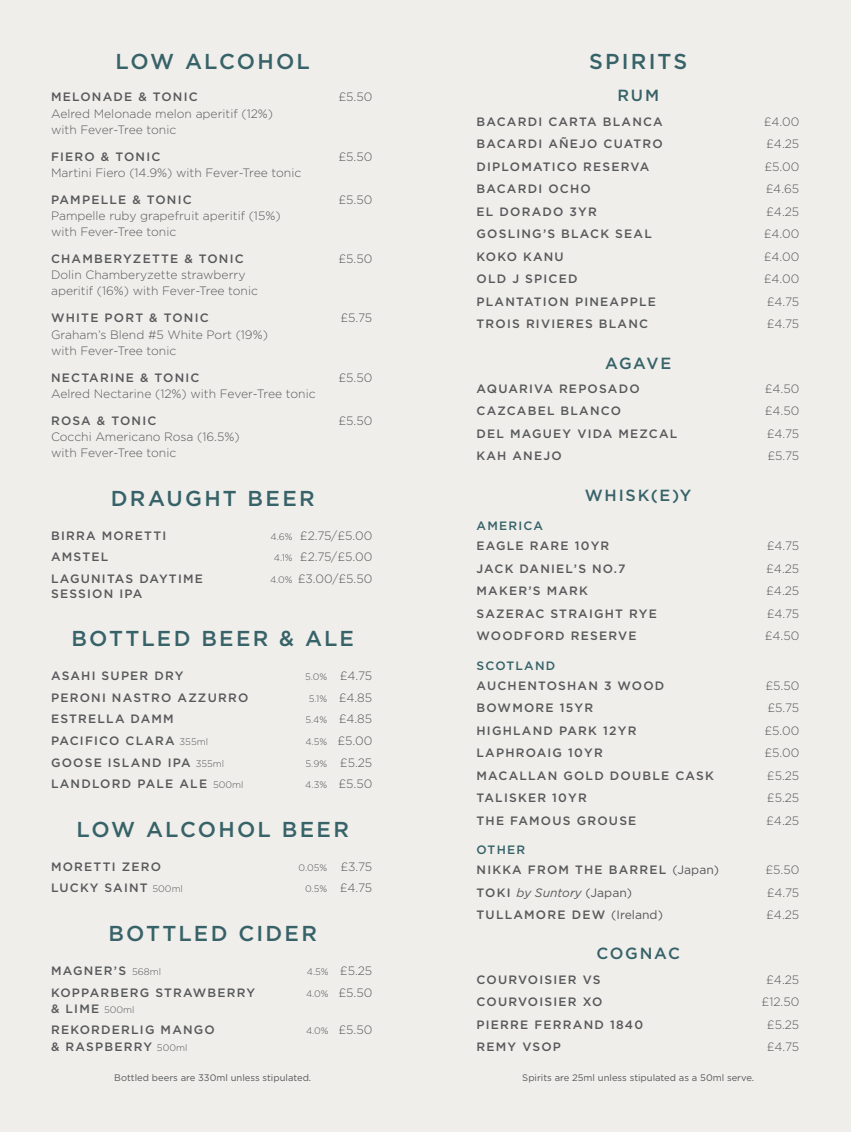
<style>
.page{position:relative;width:851px;height:1132px;background:#fff}
.page>*{position:absolute;margin:0;border:0;box-sizing:border-box;transform-origin:0 0}
.t1{font:500 21.6px "Gotham";letter-spacing:.105em;color:#366268}
.t2{font:500 16.2px "Gotham";letter-spacing:.105em;color:#366268}
.t3{font:500 12.15px "Gotham";letter-spacing:.1em;color:#57585a}
.t4{font:300 12.15px "Gotham";color:#57585a}
.t5{font:500 12.15px "Gotham";letter-spacing:.1em;color:#366268}
.t6{font:italic 12.15px "Gotham";color:#57585a}
.t7{font:9.45px "Gotham";color:#57585a}
.t8{font:300 9.45px "Gotham";color:#57585a}
.s1{font-size:9.45px}
.s2{font-weight:300;font-size:9.45px}
.s3{font-size:12.15px}
.s4{font-weight:400}
.s5{font-weight:500;font-style:normal}
.s6{font-style:normal}
</style>
<div class="page">
<div style="left:0;top:0;width:850px;height:1131px;background:#efeeeb"></div>
<p class="t1" style="left:115px;top:49px;width:196px">LOW ALCOHOL</p>
<p class="t3" style="left:51px;top:90px;width:148px">MELONADE &amp; TONIC</p>
<p class="t4" style="left:338px;top:89px;width:35px">£5.50</p>
<p class="t4" style="left:51px;top:106px;width:223px">Aelred Melonade melon aperitif (12%)</p>
<p class="t4" style="left:51px;top:122px;width:127px">with Fever-Tree tonic</p>
<p class="t3" style="left:51px;top:149px;width:111px">FIERO &amp; TONIC</p>
<p class="t4" style="left:338px;top:149px;width:35px">£5.50</p>
<p class="t4" style="left:51px;top:165px;width:252px">Martini Fiero (14.9%) with Fever-Tree tonic</p>
<p class="t3" style="left:51px;top:192px;width:142px">PAMPELLE &amp; TONIC</p>
<p class="t4" style="left:338px;top:192px;width:35px">£5.50</p>
<p class="t4" style="left:51px;top:208px;width:231px">Pampelle ruby grapefruit aperitif (15%)</p>
<p class="t4" style="left:51px;top:224px;width:127px">with Fever-Tree tonic</p>
<p class="t3" style="left:51px;top:252px;width:194px">CHAMBERYZETTE &amp; TONIC</p>
<p class="t4" style="left:338px;top:251px;width:35px">£5.50</p>
<p class="t4" style="left:51px;top:267px;width:196px">Dolin Chamberyzette strawberry</p>
<p class="t4" style="left:51px;top:283px;width:208px">aperitif (16%) with Fever-Tree tonic</p>
<p class="t3" style="left:51px;top:311px;width:159px">WHITE PORT &amp; TONIC</p>
<p class="t4" style="left:340px;top:310px;width:33px">£5.75</p>
<p class="t4" style="left:51px;top:326px;width:218px">Graham’s Blend #5 White Port (19%)</p>
<p class="t4" style="left:51px;top:342px;width:127px">with Fever-Tree tonic</p>
<p class="t3" style="left:51px;top:370px;width:150px">NECTARINE &amp; TONIC</p>
<p class="t4" style="left:338px;top:369px;width:35px">£5.50</p>
<p class="t4" style="left:51px;top:386px;width:266px">Aelred Nectarine (12%) with Fever-Tree tonic</p>
<p class="t3" style="left:51px;top:413px;width:107px">ROSA &amp; TONIC</p>
<p class="t4" style="left:338px;top:413px;width:35px">£5.50</p>
<p class="t4" style="left:51px;top:429px;width:190px">Cocchi Americano Rosa (16.5%)</p>
<p class="t4" style="left:51px;top:445px;width:127px">with Fever-Tree tonic</p>
<p class="t1" style="left:111px;top:485px;width:205px">DRAUGHT BEER</p>
<p class="t3" style="left:51px;top:528px;width:117px">BIRRA MORETTI</p>
<p class="t4" style="left:270px;top:527px;width:103px"><span class="s1">4.6%</span> £2.75/£5.00</p>
<p class="t3" style="left:51px;top:550px;width:59px">AMSTEL</p>
<p class="t4" style="left:274px;top:549px;width:100px"><span class="s1">4.1%</span> £2.75/£5.00</p>
<p class="t3" style="left:51px;top:571px;width:153px">LAGUNITAS DAYTIME</p>
<p class="t4" style="left:270px;top:571px;width:104px"><span class="s1">4.0%</span> £3.00/£5.50</p>
<p class="t3" style="left:51px;top:586px;width:93px">SESSION IPA</p>
<p class="t1" style="left:71px;top:626px;width:284px">BOTTLED BEER &amp; ALE</p>
<p class="t3" style="left:51px;top:669px;width:134px">ASAHI SUPER DRY</p>
<p class="t4" style="left:305px;top:668px;width:69px"><span class="s1">5.0%</span> £4.75</p>
<p class="t3" style="left:51px;top:690px;width:199px">PERONI NASTRO AZZURRO</p>
<p class="t4" style="left:309px;top:689px;width:65px"><span class="s1">5.1%</span> £4.85</p>
<p class="t3" style="left:51px;top:712px;width:124px">ESTRELLA DAMM</p>
<p class="t4" style="left:305px;top:711px;width:68px"><span class="s1">5.4%</span> £4.85</p>
<p class="t3" style="left:51px;top:733px;width:158px">PACIFICO CLARA <span class="s2">355ml</span></p>
<p class="t4" style="left:305px;top:732px;width:68px"><span class="s1">4.5%</span> £5.00</p>
<p class="t3" style="left:51px;top:755px;width:175px">GOOSE ISLAND IPA <span class="s2">355ml</span></p>
<p class="t4" style="left:305px;top:754px;width:68px"><span class="s1">5.9%</span> £5.25</p>
<p class="t3" style="left:51px;top:776px;width:194px">LANDLORD PALE ALE <span class="s2">500ml</span></p>
<p class="t4" style="left:305px;top:775px;width:68px"><span class="s1">4.3%</span> £5.50</p>
<p class="t1" style="left:77px;top:816px;width:274px">LOW ALCOHOL BEER</p>
<p class="t3" style="left:51px;top:859px;width:111px">MORETTI ZERO</p>
<p class="t8" style="left:298px;top:861px;width:75px">0.05% <span class="s3">£3.75</span></p>
<p class="t3" style="left:51px;top:880px;width:133px">LUCKY SAINT <span class="s2">500ml</span></p>
<p class="t4" style="left:305px;top:880px;width:69px"><span class="s1">0.5%</span> £4.75</p>
<p class="t1" style="left:108px;top:920px;width:210px">BOTTLED CIDER</p>
<p class="t3" style="left:51px;top:963px;width:112px">MAGNER’S <span class="s2">568ml</span></p>
<p class="t4" style="left:307px;top:962px;width:67px"><span class="s1">4.5%</span> £5.25</p>
<p class="t3" style="left:51px;top:985px;width:206px">KOPPARBERG STRAWBERRY</p>
<p class="t4" style="left:306px;top:984px;width:68px"><span class="s1">4.0%</span> £5.50</p>
<p class="t3" style="left:51px;top:1001px;width:85px">&amp; LIME <span class="s2">500ml</span></p>
<p class="t3" style="left:51px;top:1022px;width:165px">REKORDERLIG MANGO</p>
<p class="t4" style="left:306px;top:1022px;width:68px"><span class="s1">4.0%</span> £5.50</p>
<p class="t3" style="left:51px;top:1038px;width:138px">&amp; RASPBERRY <span class="s2">500ml</span></p>
<p class="t7" style="left:114px;top:1071px;width:198px">Bottled beers are 330ml unless stipulated.</p>
<p class="t1" style="left:589px;top:49px;width:99px">SPIRITS</p>
<p class="t2" style="left:617px;top:86px;width:43px">RUM</p>
<p class="t3" style="left:476px;top:114px;width:188px">BACARDI CARTA BLANCA</p>
<p class="t4" style="left:763px;top:114px;width:37px">£4.00</p>
<p class="t3" style="left:476px;top:137px;width:188px">BACARDI AÑEJO CUATRO</p>
<p class="t4" style="left:766px;top:136px;width:34px">£4.25</p>
<p class="t3" style="left:476px;top:159px;width:174px">DIPLOMATICO RESERVA</p>
<p class="t4" style="left:764px;top:159px;width:36px">£5.00</p>
<p class="t3" style="left:476px;top:182px;width:116px">BACARDI OCHO</p>
<p class="t4" style="left:765px;top:181px;width:35px">£4.65</p>
<p class="t3" style="left:476px;top:204px;width:122px">EL DORADO 3YR</p>
<p class="t4" style="left:766px;top:204px;width:34px">£4.25</p>
<p class="t3" style="left:476px;top:227px;width:177px">GOSLING’S BLACK SEAL</p>
<p class="t4" style="left:763px;top:226px;width:37px">£4.00</p>
<p class="t3" style="left:476px;top:249px;width:89px">KOKO KANU</p>
<p class="t4" style="left:763px;top:249px;width:37px">£4.00</p>
<p class="t3" style="left:476px;top:272px;width:102px">OLD J SPICED</p>
<p class="t4" style="left:763px;top:271px;width:37px">£4.00</p>
<p class="t3" style="left:476px;top:294px;width:181px">PLANTATION PINEAPPLE</p>
<p class="t4" style="left:766px;top:294px;width:34px">£4.75</p>
<p class="t3" style="left:476px;top:317px;width:173px">TROIS RIVIERES BLANC</p>
<p class="t4" style="left:766px;top:316px;width:34px">£4.75</p>
<p class="t2" style="left:605px;top:353px;width:68px">AGAVE</p>
<p class="t3" style="left:476px;top:381px;width:165px">AQUARIVA REPOSADO</p>
<p class="t4" style="left:764px;top:380px;width:36px">£4.50</p>
<p class="t3" style="left:476px;top:404px;width:146px">CAZCABEL BLANCO</p>
<p class="t4" style="left:764px;top:403px;width:36px">£4.50</p>
<p class="t3" style="left:476px;top:426px;width:202px">DEL MAGUEY VIDA MEZCAL</p>
<p class="t4" style="left:766px;top:425px;width:34px">£4.75</p>
<p class="t3" style="left:476px;top:449px;width:87px">KAH ANEJO</p>
<p class="t4" style="left:767px;top:448px;width:33px">£5.75</p>
<p class="t2" style="left:585px;top:485px;width:108px">WHISK(E)Y</p>
<p class="t5" style="left:476px;top:519px;width:68px">AMERICA</p>
<p class="t3" style="left:476px;top:539px;width:134px">EAGLE RARE 10YR</p>
<p class="t4" style="left:766px;top:538px;width:34px">£4.75</p>
<p class="t3" style="left:476px;top:561px;width:150px">JACK DANIEL’S NO.7</p>
<p class="t4" style="left:766px;top:560px;width:34px">£4.25</p>
<p class="t3" style="left:476px;top:584px;width:113px">MAKER’S MARK</p>
<p class="t4" style="left:766px;top:583px;width:34px">£4.25</p>
<p class="t3" style="left:476px;top:606px;width:182px">SAZERAC STRAIGHT RYE</p>
<p class="t4" style="left:766px;top:605px;width:34px">£4.75</p>
<p class="t3" style="left:476px;top:629px;width:161px">WOODFORD RESERVE</p>
<p class="t4" style="left:764px;top:628px;width:36px">£4.50</p>
<p class="t5" style="left:476px;top:658px;width:80px">SCOTLAND</p>
<p class="t3" style="left:476px;top:678px;width:189px">AUCHENTOSHAN 3 WOOD</p>
<p class="t4" style="left:765px;top:677px;width:35px">£5.50</p>
<p class="t3" style="left:476px;top:700px;width:118px">BOWMORE 15YR</p>
<p class="t4" style="left:767px;top:700px;width:33px">£5.75</p>
<p class="t3" style="left:476px;top:723px;width:161px">HIGHLAND PARK 12YR</p>
<p class="t4" style="left:764px;top:722px;width:36px">£5.00</p>
<p class="t3" style="left:476px;top:745px;width:128px">LAPHROAIG 10YR</p>
<p class="t4" style="left:764px;top:745px;width:36px">£5.00</p>
<p class="t3" style="left:476px;top:768px;width:239px">MACALLAN GOLD DOUBLE CASK</p>
<p class="t4" style="left:766px;top:767px;width:34px">£5.25</p>
<p class="t3" style="left:476px;top:790px;width:112px">TALISKER 10YR</p>
<p class="t4" style="left:766px;top:790px;width:34px">£5.25</p>
<p class="t3" style="left:476px;top:813px;width:161px">THE FAMOUS GROUSE</p>
<p class="t4" style="left:766px;top:812px;width:34px">£4.25</p>
<p class="t5" style="left:476px;top:842px;width:50px">OTHER</p>
<p class="t3" style="left:476px;top:862px;width:244px">NIKKA FROM THE BARREL <span class="s4">(Japan)</span></p>
<p class="t4" style="left:765px;top:861px;width:35px">£5.50</p>
<p class="t6" style="left:476px;top:884px;width:157px"><span class="s5">TOKI</span> by Suntory <span class="s6">(Japan)</span></p>
<p class="t4" style="left:766px;top:884px;width:34px">£4.75</p>
<p class="t3" style="left:476px;top:907px;width:188px">TULLAMORE DEW <span class="s4">(Ireland)</span></p>
<p class="t4" style="left:766px;top:906px;width:34px">£4.25</p>
<p class="t2" style="left:596px;top:944px;width:85px">COGNAC</p>
<p class="t3" style="left:476px;top:972px;width:125px">COURVOISIER VS</p>
<p class="t4" style="left:766px;top:971px;width:34px">£4.25</p>
<p class="t3" style="left:476px;top:994px;width:127px">COURVOISIER XO</p>
<p class="t4" style="left:761px;top:993px;width:39px">£12.50</p>
<p class="t3" style="left:476px;top:1017px;width:168px">PIERRE FERRAND 1840</p>
<p class="t4" style="left:766px;top:1016px;width:34px">£5.25</p>
<p class="t3" style="left:476px;top:1039px;width:86px">REMY VSOP</p>
<p class="t4" style="left:766px;top:1038px;width:34px">£4.75</p>
<p class="t7" style="left:522px;top:1071px;width:233px">Spirits are 25ml unless stipulated as a 50ml serve.</p>
</div>
